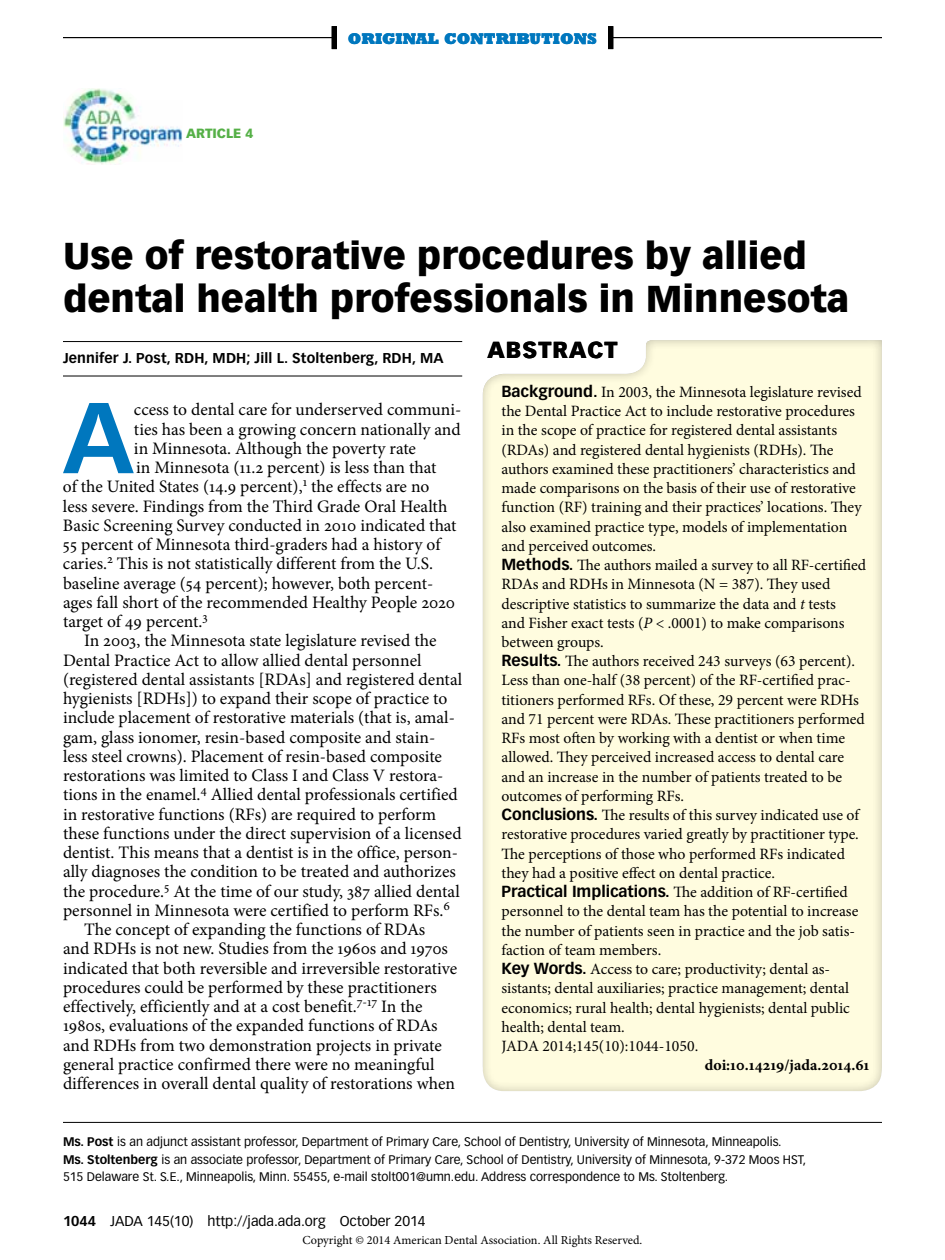
<style>
.page{position:relative;width:945px;height:1260px;background:#fff}
.page>*{position:absolute;margin:0;border:0;box-sizing:border-box;transform-origin:0 0}
.t1{font:700 98.52px "Vectora LH";color:#0077be}
.t2{font:900 36.75px/43.8px "Vectora LH";color:#000}
.t3{font:900 22.75px "Vectora LH";color:#000}
.t4{font:17.5px "Minion Pro";color:#000}
.t5{font:15.75px/19.2px "Minion Pro";color:#000}
.t6{font:700 15.75px "Vectora LH";color:#000}
.t7{font:700 15.75px "Minion Pro";color:#000}
.t8{font:800 15.75px "Rockwell";color:#0077be}
.t9{font:700 14px "Vectora LH";letter-spacing:.01em;color:#000}
.t10{font:14px "Vectora LH";color:#000}
.t11{font:900 13.12px "Vectora LH";color:#55b047}
.t12{font:12.25px/17.5px "Vectora LH";color:#000}
.t13{font:12.25px "Minion Pro";color:#000}
.s1{font-family:"Vectora LH";font-weight:700}
.s2{font-style:italic}
.s3{font-family:"Minion Pro";font-weight:400}
.s4{font-weight:700}
</style>
<div class="page">
<div style="left:332px;top:26px;width:5px;height:23px;background:#000"></div>
<div style="left:608px;top:26px;width:5px;height:23px;background:#000"></div>
<hr style="left:63px;top:37px;width:272px;height:1px;background:#000">
<hr style="left:612px;top:37px;width:270px;height:1px;background:#000">
<hr style="left:63px;top:341px;width:399px;height:1px;background:#000">
<hr style="left:63px;top:376px;width:399px;height:1px;background:#000">
<img style="left:63px;top:88px;width:119px;height:77px">
<div style="left:481px;top:338px;width:403px;height:755px;background:#fffcdf"></div>
<hr style="left:63px;top:1122px;width:819px;height:1px;background:#000">
<p class="t11" style="left:186px;top:125px;width:69px">ARTICLE 4</p>
<p class="t8" style="left:348px;top:29px;width:251px">ORIGINAL CONTRIBUTIONS</p>
<h2 class="t2" style="left:63px;top:233px;width:788px">Use of restorative procedures by allied dental health professionals in Minnesota</h2>
<p class="t9" style="left:63px;top:350px;width:382px">Jennifer J. Post, RDH, MDH; Jill L. Stoltenberg, RDH, MA</p>
<h1 class="t1" style="left:63px;top:378px;width:73px">A</h1>
<p class="t4" style="left:134px;top:398px;width:329px">ccess to dental care for underserved communi-</p>
<h3 class="t3" style="left:487px;top:336px;width:68px">abstract</h3>
<p class="t5" style="left:501px;top:382px;width:366px"><span class="s1">Background.</span> In 2003, the Minnesota legislature revised the Dental Practice Act to include restorative procedures in the scope of practice for registered dental assistants (RDAs) and registered dental hygienists (RDHs). The authors examined these practitioners’ characteristics and made comparisons on the basis of their use of restorative function (RF) training and their practices’ locations. They also examined practice type, models of implementation and perceived outcomes.<br><span class="s1">Methods.</span> The authors mailed a survey to all RF-certified RDAs and RDHs in Minnesota (N = 387). They used descriptive statistics to summarize the data and <span class="s2">t</span> tests<br>and Fisher exact tests (<span class="s2">P</span> &lt; .0001) to make comparisons between groups.<br><span class="s1">Results.</span> The authors received 243 surveys (63 percent).<br>Less than one-half (38 percent) of the RF-certified prac&shy;titioners performed RFs. Of these, 29 percent were RDHs and 71 percent were RDAs. These practitioners performed RFs most often by working with a dentist or when time allowed. They perceived increased access to dental care and an increase in the number of patients treated to be outcomes of performing RFs.<br><span class="s1">Conclusions.</span> The results of this survey indicated use of restorative procedures varied greatly by practitioner type.<br>The perceptions of those who performed RFs indicated they had a positive effect on dental practice.<br><span class="s1">Practical Implications.</span> The addition of RF-certified personnel to the dental team has the potential to increase the number of patients seen in practice and the job satis&shy;faction of team members.<br><span class="s1">Key Words.</span> Access to care; productivity; dental as&shy;sistants; dental auxiliaries; practice management; dental economics; rural health; dental hygienists; dental public health; dental team.<br>JADA 2014;145(10):1044-1050.</p>
<p class="t7" style="left:705px;top:1054px;width:166px">doi:10.14219/jada.2014.61</p>
<h3 class="t3" style="left:538px;top:336px;width:12px">t</h3>
<p class="t5" style="left:509px;top:383px;width:344px"><span class="s1">Background.</span> In this article, the authors examine prescription weight-loss medications and r lated dental considerations for oral h alth care profe sion&shy;als (OHCPs). The authors focus on the most common prescription w ight-loss drugs and their po ntial interactions with medications frequently used in dental practice, and they include recommendations for modification in patien care.</p>
<p class="t5" style="left:509px;top:557px;width:336px">r garding inter ctions betw en weight-loss drugs and medications commonly u ed in dentistry, including patien -treatment con iderations. They also addr s the interactions of greatest clinical concern that have</p>
<p class="t5" style="left:509px;top:653px;width:346px">randomized contr lled linical trials or meta-analyses.<br><span class="s1">Conclusions.</span> Dental t eatment can be performed and medications commonly used in d ntistry can<br>be administered safely to pati nts taking orlistat, an inhibitor of fat absorpt on). The same may not be<br>true, however, for other weight-loss medications that modify th central nervous system neuro ansmission of norepine h ine, dopamine or serotonin. OHCPs shou d be aware of the poten ial theoretical and<br>pha macokinetic risks relative to the actual cl nical and reported risks f r hypertension and cardiotoxicity in particul r.</p>
<p class="t6" style="left:509px;top:883px;width:344px">Practical Implications. <span class="s3">R cognition and avoidance</span></p>
<p class="t5" style="left:509px;top:903px;width:327px">of potential w ight-loss drug interactions especially those with medication commonly used in dentistry</p>
<p class="t5" style="left:509px;top:961px;width:336px">emphasizing pati nt safety.<br><span class="s1">Key Words.</span> Obesity; dentistry; weight-loss me ica&shy;tions; drugs.<br>JADA 2014;145(10):XXX-XXX.</p>
<p class="t4" style="left:134px;top:417px;width:328px">ties has been a growing concern nationally and</p>
<p class="t4" style="left:134px;top:437px;width:284px">in Minnesota. Although the poverty rate</p>
<p class="t4" style="left:136px;top:456px;width:302px">in Minnesota (11.2 percent) is less than that</p>
<p class="t4" style="left:63px;top:475px;width:368px">of the United States (14.9 percent),<sup>1</sup> the effects are no</p>
<p class="t4" style="left:63px;top:494px;width:386px">less severe. Findings from the Third Grade Oral Health</p>
<p class="t4" style="left:63px;top:514px;width:395px">Basic Screening Survey conducted in 2010 indicated that</p>
<p class="t4" style="left:63px;top:533px;width:379px">55 percent of Minnesota third-graders had a history of</p>
<p class="t4" style="left:63px;top:552px;width:371px">caries.<sup>2</sup> This is not statistically different from the U.S.</p>
<p class="t4" style="left:63px;top:571px;width:372px">baseline average (54 percent); however, both percent-</p>
<p class="t4" style="left:63px;top:591px;width:394px">ages fall short of the recommended Healthy People 2020</p>
<p class="t4" style="left:63px;top:610px;width:146px">target of 49 percent.<sup>3</sup></p>
<p class="t4" style="left:84px;top:629px;width:354px">In 2003, the Minnesota state legislature revised the</p>
<p class="t4" style="left:63px;top:648px;width:360px">Dental Practice Act to allow allied dental personnel</p>
<p class="t4" style="left:63px;top:668px;width:401px">(registered dental assistants [RDAs] and registered dental</p>
<p class="t4" style="left:63px;top:687px;width:386px">hygienists [RDHs]) to expand their scope of practice to</p>
<p class="t4" style="left:63px;top:706px;width:393px">include placement of restorative materials (that is, amal-</p>
<p class="t4" style="left:63px;top:725px;width:374px">gam, glass ionomer, resin-based composite and stain-</p>
<p class="t4" style="left:63px;top:745px;width:381px">less steel crowns). Placement of resin-based composite</p>
<p class="t4" style="left:63px;top:764px;width:382px">restorations was limited to Class I and Class V restora-</p>
<p class="t4" style="left:63px;top:783px;width:396px">tions in the enamel.<sup>4</sup> Allied dental professionals certified</p>
<p class="t4" style="left:63px;top:802px;width:375px">in restorative functions (RFs) are required to perform</p>
<p class="t4" style="left:63px;top:822px;width:400px">these functions under the direct supervision of a licensed</p>
<p class="t4" style="left:63px;top:841px;width:397px">dentist. This means that a dentist is in the office, person-</p>
<p class="t4" style="left:63px;top:860px;width:394px">ally diagnoses the condition to be treated and authorizes</p>
<p class="t4" style="left:63px;top:879px;width:398px">the procedure.<sup>5</sup> At the time of our study, 387 allied dental</p>
<p class="t4" style="left:63px;top:899px;width:389px">personnel in Minnesota were certified to perform RFs.<sup>6</sup></p>
<p class="t4" style="left:84px;top:918px;width:343px">The concept of expanding the functions of RDAs</p>
<p class="t4" style="left:63px;top:937px;width:387px">and RDHs is not new. Studies from the 1960s and 1970s</p>
<p class="t4" style="left:63px;top:956px;width:396px">indicated that both reversible and irreversible restorative</p>
<p class="t4" style="left:63px;top:976px;width:375px">procedures could be performed by these practitioners</p>
<p class="t4" style="left:63px;top:995px;width:361px">effectively, efficiently and at a cost benefit.<sup>7-17</sup> In the</p>
<p class="t4" style="left:63px;top:1014px;width:376px">1980s, evaluations of the expanded functions of RDAs</p>
<p class="t4" style="left:63px;top:1033px;width:380px">and RDHs from two demonstration projects in private</p>
<p class="t4" style="left:63px;top:1053px;width:373px">general practice confirmed there were no meaningful</p>
<p class="t4" style="left:63px;top:1072px;width:394px">differences in overall dental quality of restorations when</p>
<p class="t12" style="left:63px;top:1133px;width:745px"><span class="s4">Ms. Post</span> is an adjunct assistant professor, Department of Primary Care, School of Dentistry, University of Minnesota, Minneapolis.<br><span class="s4">Ms. Stoltenberg</span> is an associate professor, Department of Primary Care, School of Dentistry, University of Minnesota, 9-372 Moos HST,<br>515 Delaware St. S.E., Minneapolis, Minn. 55455, e-mail stolt001@umn.edu. Address correspondence to Ms. Stoltenberg.</p>
<p class="t10" style="left:63px;top:1213px;width:364px"><span class="s4">1044</span> JADA 145(10) http://jada.ada.org October 2014</p>
<p class="t13" style="left:303px;top:1232px;width:341px">Copyright © 2014 American Dental Association. All Rights Reserved.</p>
</div>
